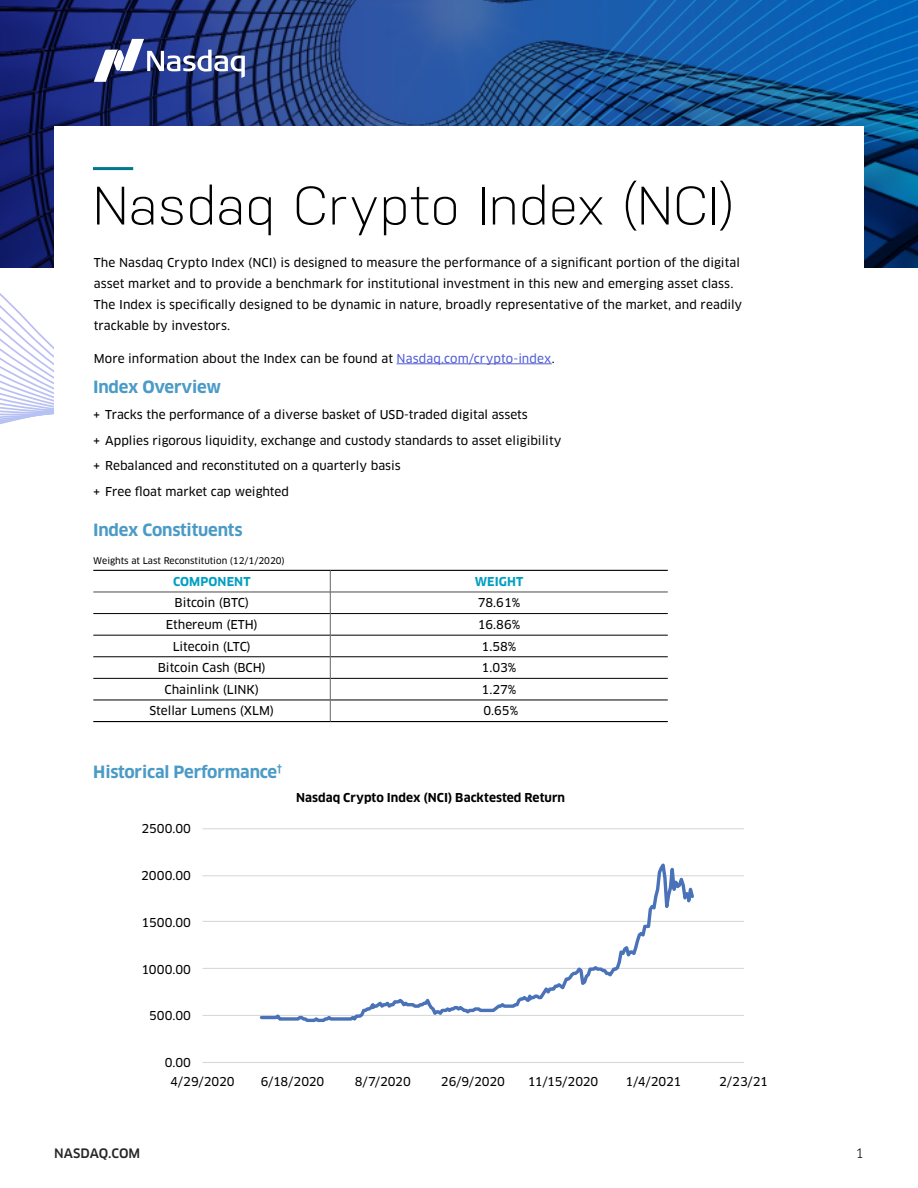
<style>
.page{position:relative;width:918px;height:1188px;background:#fff}
.page>*{position:absolute;margin:0;border:0;box-sizing:border-box;transform-origin:0 0}
.t1{font:300 54px "Nudista";letter-spacing:.01em;color:#000}
.t2{font:700 16.5px "Clan Pro";letter-spacing:-.01em;color:#4b9bc6}
.t3{font:500 12.75px "Clan Pro";letter-spacing:.01em;color:#262626}
.t4{font:12.75px "Clan Pro";color:#000}
.t5{font:12px/21px "Clan Pro News";color:#000}
.t6{font:700 12px "Clan Pro";color:#000}
.t7{font:700 12px "Clan Pro";letter-spacing:.01em;color:#009fc2}
.t8{font:9px "Clan Pro News";color:#000}
.s1{color:#4f5cd6}
</style>
<div class="page">
<svg style="left:0;top:0;width:907px;height:425px;background:#355c9a"></svg>
<svg style="left:94px;top:39px;width:151px;height:43px"></svg>
<div style="left:54px;top:127px;width:809px;height:1007px;background:#fff"></div>
<hr style="left:93px;top:167px;width:40px;height:3px;background:#00788a">
<hr style="left:397px;top:364px;width:155px;height:1px;background:#4f5cd6">
<hr style="left:93px;top:613px;width:237px;height:1px;background:#000">
<hr style="left:330px;top:613px;width:338px;height:1px;background:#000">
<hr style="left:93px;top:635px;width:237px;height:1px;background:#000">
<hr style="left:330px;top:635px;width:338px;height:1px;background:#000">
<hr style="left:93px;top:657px;width:237px;height:1px;background:#000">
<hr style="left:330px;top:657px;width:338px;height:1px;background:#000">
<hr style="left:93px;top:678px;width:237px;height:1px;background:#000">
<hr style="left:330px;top:678px;width:338px;height:1px;background:#000">
<hr style="left:93px;top:700px;width:237px;height:1px;background:#000">
<hr style="left:330px;top:700px;width:338px;height:1px;background:#000">
<hr style="left:93px;top:570px;width:237px;height:1px;background:#000">
<hr style="left:330px;top:570px;width:338px;height:1px;background:#000">
<hr style="left:93px;top:591px;width:237px;height:2px;background:#878787">
<hr style="left:330px;top:591px;width:338px;height:2px;background:#878787">
<svg style="left:330px;top:571px;width:1px;height:150px"></svg>
<hr style="left:93px;top:721px;width:237px;height:1px;background:#000">
<hr style="left:330px;top:721px;width:338px;height:1px;background:#000">
<hr style="left:202px;top:828px;width:542px;height:1px;background:#d8dad9">
<hr style="left:202px;top:875px;width:542px;height:1px;background:#d8dad9">
<hr style="left:202px;top:921px;width:542px;height:1px;background:#d8dad9">
<hr style="left:202px;top:968px;width:542px;height:1px;background:#d8dad9">
<hr style="left:202px;top:1015px;width:542px;height:1px;background:#d8dad9">
<hr style="left:202px;top:1062px;width:542px;height:1px;background:#d8dad9">
<svg style="left:258px;top:863px;width:438px;height:160px"></svg>
<h1 class="t1" style="left:93px;top:175px;width:642px">Nasdaq Crypto Index (NCI)</h1>
<p class="t5" style="left:94px;top:252px;width:650px">The Nasdaq Crypto Index (NCI) is designed to measure the performance of a significant portion of the digital asset market and to provide a benchmark for institutional investment in this new and emerging asset class.<br>The Index is specifically designed to be dynamic in nature, broadly representative of the market, and readily trackable by investors.</p>
<p class="t5" style="left:94px;top:348px;width:463px">More information about the Index can be found at <span class="s1">Nasdaq.com/crypto-index</span>.</p>
<h2 class="t2" style="left:93px;top:377px;width:130px">Index Overview</h2>
<p class="t5" style="left:93px;top:402px;width:470px;line-height:25.5px">+ Tracks the performance of a diverse basket of USD-traded digital assets<br>+ Applies rigorous liquidity, exchange and custody standards to asset eligibility + Rebalanced and reconstituted on a quarterly basis<br>+ Free float market cap weighted</p>
<h2 class="t2" style="left:93px;top:520px;width:151px">Index Constituents</h2>
<p class="t8" style="left:93px;top:555px;width:193px">Weights at Last Reconstitution (12/1/2020)</p>
<p class="t7" style="left:173px;top:575px;width:79px">COMPONENT</p>
<p class="t7" style="left:475px;top:575px;width:50px">WEIGHT</p>
<p class="t5" style="left:174px;top:593px;width:76px">Bitcoin (BTC)</p>
<p class="t5" style="left:478px;top:593px;width:44px">78.61%</p>
<p class="t5" style="left:166px;top:614px;width:94px">Ethereum (ETH)</p>
<p class="t5" style="left:478px;top:614px;width:44px">16.86%</p>
<p class="t5" style="left:173px;top:636px;width:80px">Litecoin (LTC)</p>
<p class="t5" style="left:482px;top:636px;width:36px">1.58%</p>
<p class="t5" style="left:158px;top:657px;width:110px">Bitcoin Cash (BCH)</p>
<p class="t5" style="left:482px;top:657px;width:36px">1.03%</p>
<p class="t5" style="left:165px;top:679px;width:96px">Chainlink (LINK)</p>
<p class="t5" style="left:482px;top:679px;width:36px">1.27%</p>
<p class="t5" style="left:150px;top:701px;width:126px">Stellar Lumens (XLM)</p>
<p class="t5" style="left:483px;top:701px;width:36px">0.65%</p>
<h2 class="t2" style="left:93px;top:762px;width:190px">Historical Performance<sup>†</sup></h2>
<p class="t5" style="left:141px;top:818px;width:51px">2500.00</p>
<p class="t5" style="left:141px;top:865px;width:51px">2000.00</p>
<p class="t5" style="left:142px;top:912px;width:51px">1500.00</p>
<p class="t5" style="left:142px;top:959px;width:51px">1000.00</p>
<p class="t5" style="left:149px;top:1006px;width:43px">500.00</p>
<p class="t5" style="left:165px;top:1052px;width:28px">0.00</p>
<p class="t6" style="left:296px;top:791px;width:270px">Nasdaq Crypto Index (NCI) Backtested Return</p>
<p class="t5" style="left:170px;top:1071px;width:66px">4/29/2020</p>
<p class="t5" style="left:261px;top:1071px;width:65px">6/18/2020</p>
<p class="t5" style="left:355px;top:1071px;width:57px">8/7/2020</p>
<p class="t5" style="left:441px;top:1071px;width:66px">26/9/2020</p>
<p class="t5" style="left:528px;top:1071px;width:72px">11/15/2020</p>
<p class="t5" style="left:626px;top:1071px;width:57px">1/4/2021</p>
<p class="t5" style="left:719px;top:1071px;width:50px">2/23/21</p>
<p class="t3" style="left:54px;top:1146px;width:88px">NASDAQ.COM</p>
<p class="t4" style="left:856px;top:1146px;width:10px">1</p>
</div>
